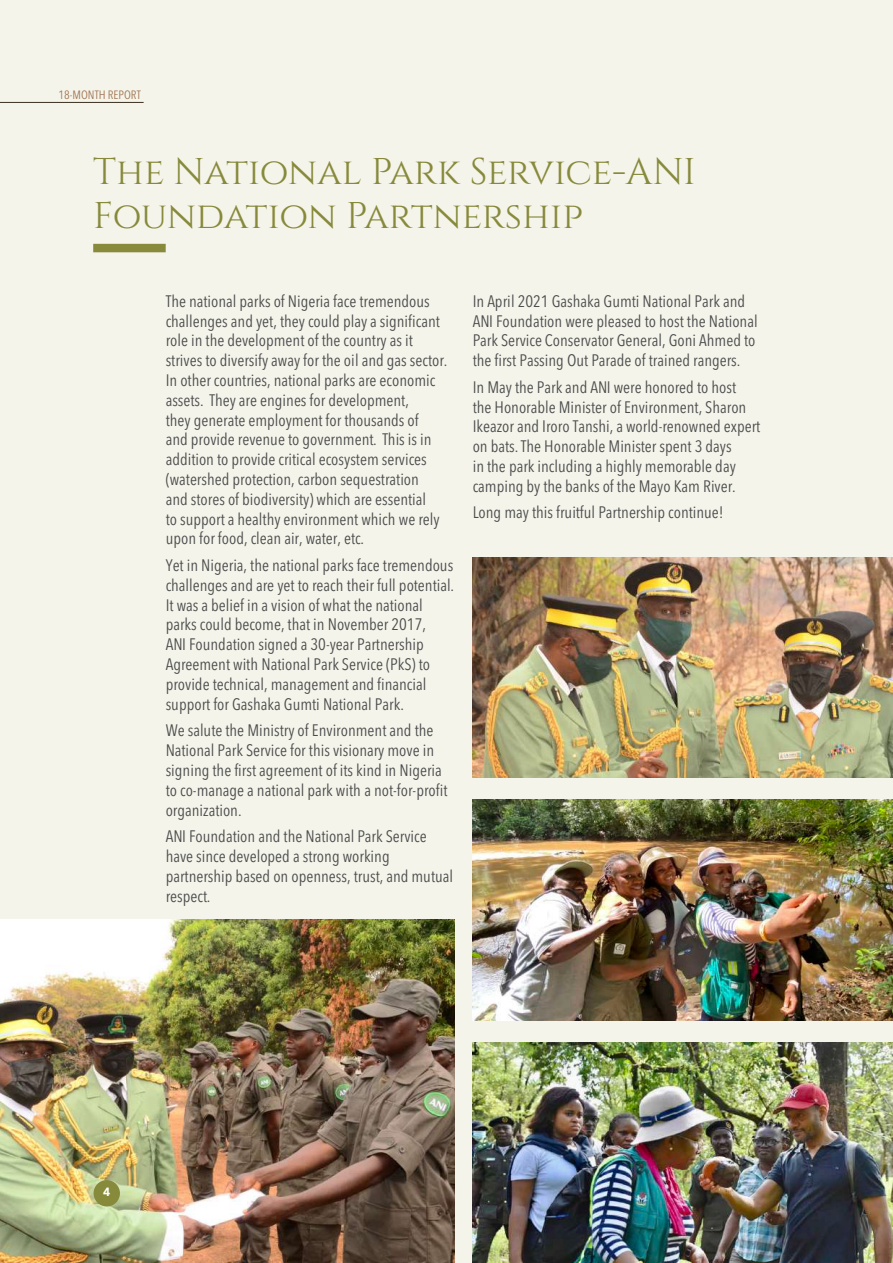
<style>
.page{position:relative;width:893px;height:1263px;background:#f5f4ea}
.page>*{position:absolute;margin:0;border:0;box-sizing:border-box;transform-origin:0 0}
.t1{font:37.2px/44.5px "Cinzel";color:#878a3b}
.t2{font:condensed 16.5px/19.8px "Avenir Next";color:#4b4c4d}
.t3{font:condensed 12px "Avenir Next";color:#a07654}
.t4{font:900 12px "Avenir";color:#fff}
</style>
<div class="page">
<div style="left:93px;top:244px;width:73px;height:8px;background:#878a3b"></div>
<img style="left:0;top:919px;width:455px;height:344px">
<img style="left:473px;top:557px;width:420px;height:220px">
<img style="left:473px;top:800px;width:420px;height:220px">
<img style="left:473px;top:1042px;width:420px;height:221px">
<div style="left:94px;top:1180px;width:26px;height:26px;background:#878a3b;border-radius:50%"></div>
<hr style="left:0;top:102px;width:144px;height:1px;background:#3a3021">
<p class="t3" style="left:59px;top:88px;width:84px">18-MONTH REPORT</p>
<h1 class="t1" style="left:93px;top:150px;width:604px">The National Park Service-ANI<br>Foundation Partnership</h1>
<p class="t2" style="left:166px;top:291px;width:283px">The national parks of Nigeria face tremendous challenges and yet, they could play a significant role in the development of the country as it strives to diversify away for the oil and gas sector.<br>In other countries, national parks are economic assets. They are engines for development,<br>they generate employment for thousands of<br>and provide revenue to government. This is in addition to provide critical ecosystem services (watershed protection, carbon sequestration<br>and stores of biodiversity) which are essential<br>to support a healthy environment which we rely upon for food, clean air, water, etc.</p>
<p class="t2" style="left:166px;top:555px;width:290px">Yet in Nigeria, the national parks face tremendous challenges and are yet to reach their full potential.<br>It was a belief in a vision of what the national parks could become, that in November 2017,<br>ANI Foundation signed a 30-year Partnership Agreement with National Park Service (PkS) to provide technical, management and financial support for Gashaka Gumti National Park.</p>
<p class="t2" style="left:166px;top:720px;width:283px">We salute the Ministry of Environment and the National Park Service for this visionary move in signing the first agreement of its kind in Nigeria to co-manage a national park with a not-for-profit organization.</p>
<p class="t2" style="left:166px;top:826px;width:289px">ANI Foundation and the National Park Service have since developed a strong working partnership based on openness, trust, and mutual respect.</p>
<p class="t2" style="left:473px;top:291px;width:286px">In April 2021 Gashaka Gumti National Park and ANI Foundation were pleased to host the National Park Service Conservator General, Goni Ahmed to the first Passing Out Parade of trained rangers.</p>
<p class="t2" style="left:473px;top:377px;width:289px">In May the Park and ANI were honored to host<br>the Honorable Minister of Environment, Sharon Ikeazor and Iroro Tanshi, a world-renowned expert on bats. The Honorable Minister spent 3 days<br>in the park including a highly memorable day camping by the banks of the Mayo Kam River.</p>
<p class="t2" style="left:473px;top:503px;width:253px">Long may this fruitful Partnership continue!</p>
<p class="t4" style="left:103px;top:1182px;width:9px">4</p>
</div>
